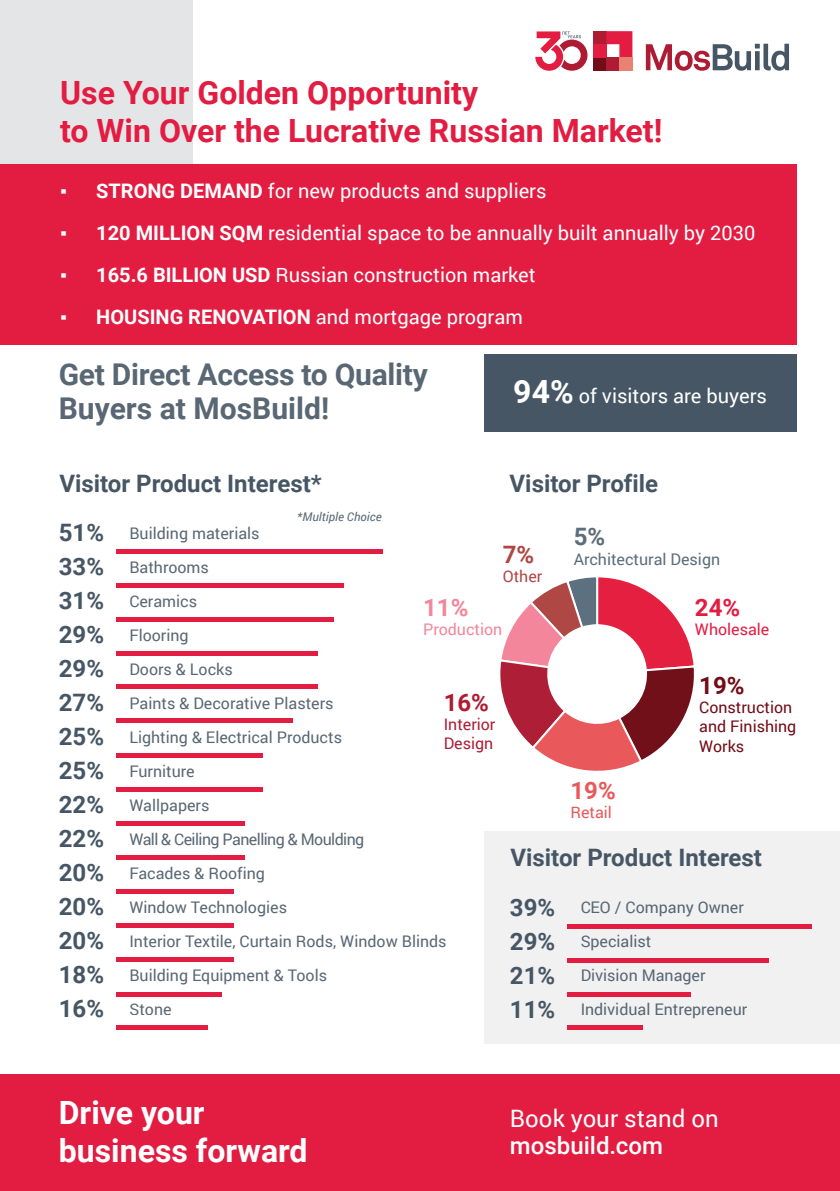
<style>
.page{position:relative;width:840px;height:1191px;background:#fff}
.page>*{position:absolute;margin:0;border:0;box-sizing:border-box;transform-origin:0 0}
.t1{font:700 32px/38.4px "Roboto";color:#e31c41}
.t2{font:700 32px/38px "Roboto";color:#fff}
.t3{font:700 30px/34px "Roboto";letter-spacing:-.01em;color:rgb(70 86 100/.9)}
.t4{font:700 24px/34px "Roboto";color:#465664;text-align:justify}
.t5{font:24px "Roboto";color:#fff}
.t6{font:500 24px "Roboto";color:#fff}
.t7{font:700 24px "Roboto";color:#e8595b}
.t8{font:700 24px "Roboto";color:#e31c41}
.t9{font:700 24px "Roboto";color:#720c16}
.t10{font:700 24px "Roboto";color:#f3869a}
.t11{font:700 24px "Roboto";color:#ae1c34}
.t12{font:700 24px "Roboto";color:#5c6c78}
.t13{font:700 24px "Roboto";color:#af4744}
.t14{font:20px "Roboto";color:#fff}
.t15{font:16px/34px "Roboto";color:#465664}
.t16{font:16px/19.2px "Roboto";color:#720c16}
.t17{font:16px "Roboto";color:#5c6c78}
.t18{font:16px/19.2px "Roboto";color:#ae1c34}
.t19{font:16px "Roboto";color:#f3869a}
.t20{font:16px "Roboto";color:#e31c41}
.t21{font:16px "Roboto";color:#e8595b}
.t22{font:16px "Roboto";color:#af4744}
.t23{font:italic 12px "Roboto";color:#465664}
.s1{font-family:"Times New Roman"}
.s2{font-weight:700}
.s3{font-weight:700;font-size:32px}
</style>
<div class="page">
<div style="left:483px;top:355px;width:313px;height:77px;background:#465664"></div>
<div style="left:0;top:0;width:193px;height:198px;background:#e3e5e7"></div>
<div style="left:0;top:1074px;width:839px;height:117px;background:#e31c41"></div>
<svg style="left:500px;top:577px;width:194px;height:194px"></svg>
<div style="left:483px;top:831px;width:356px;height:213px;background:#f1f1f2"></div>
<hr style="left:567px;top:924px;width:244px;height:4px;background:#e31c41">
<hr style="left:567px;top:958px;width:201px;height:4px;background:#e31c41">
<hr style="left:567px;top:992px;width:123px;height:4px;background:#e31c41">
<div style="left:567px;top:1025px;width:75px;height:5px;background:#e31c41"></div>
<div style="left:116px;top:549px;width:267px;height:5px;background:#e31c41"></div>
<hr style="left:116px;top:583px;width:228px;height:4px;background:#e31c41">
<hr style="left:116px;top:617px;width:217px;height:4px;background:#e31c41">
<hr style="left:116px;top:651px;width:201px;height:4px;background:#e31c41">
<hr style="left:116px;top:685px;width:201px;height:4px;background:#e31c41">
<hr style="left:116px;top:719px;width:177px;height:4px;background:#e31c41">
<hr style="left:116px;top:754px;width:146px;height:4px;background:#e31c41">
<hr style="left:116px;top:787px;width:146px;height:4px;background:#e31c41">
<hr style="left:116px;top:821px;width:129px;height:4px;background:#e31c41">
<hr style="left:116px;top:855px;width:129px;height:4px;background:#e31c41">
<hr style="left:116px;top:889px;width:118px;height:4px;background:#e31c41">
<hr style="left:116px;top:923px;width:118px;height:4px;background:#e31c41">
<hr style="left:116px;top:957px;width:118px;height:4px;background:#e31c41">
<hr style="left:116px;top:992px;width:106px;height:4px;background:#e31c41">
<div style="left:116px;top:1025px;width:92px;height:5px;background:#e31c41"></div>
<div style="left:593px;top:31px;width:13px;height:13px;background:#ae1c34"></div>
<div style="left:593px;top:57px;width:13px;height:13px;background:#720c16"></div>
<div style="left:593px;top:44px;width:13px;height:13px;background:#e31c41"></div>
<svg style="left:606px;top:31px;width:26px;height:26px"></svg>
<div style="left:606px;top:57px;width:13px;height:13px;background:#ae1c34"></div>
<div style="left:619px;top:57px;width:13px;height:13px;background:#e98273"></div>
<svg style="left:645px;top:44px;width:143px;height:27px"></svg>
<svg style="left:535px;top:31px;width:52px;height:40px"></svg>
<div style="left:0;top:164px;width:796px;height:181px;background:#e31c41"></div>
<h1 class="t1" style="left:60px;top:72px;width:603px">Use Your Golden Opportunity<br>to Win Over the Lucrative Russian Market!</h1>
<p class="t14" style="left:60px;top:176px;width:487px"><span class="s1">▪</span> <span class="s2">STRONG DEMAND</span> for new products and suppliers</p>
<p class="t14" style="left:60px;top:218px;width:696px"><span class="s1">▪</span> <span class="s2">120 MILLION SQM</span> residential space to be annually built annually by 2030</p>
<p class="t14" style="left:60px;top:260px;width:477px"><span class="s1">▪</span> <span class="s2">165.6 BILLION USD</span> Russian construction market</p>
<p class="t14" style="left:60px;top:302px;width:464px"><span class="s1">▪</span> <span class="s2">HOUSING RENOVATION</span> and mortgage program</p>
<h2 class="t3" style="left:59px;top:356px;width:370px">Get Direct Access to Quality<br>Buyers at MosBuild!</h2>
<p class="t14" style="left:513px;top:381px;width:255px"><span class="s3">94%</span> of visitors are buyers</p>
<h3 class="t4" style="left:509px;top:465px;width:150px">Visitor Profile</h3>
<h3 class="t4" style="left:59px;top:465px;width:264px">Visitor Product Interest*</h3>
<p class="t23" style="left:297px;top:508px;width:85px">*Multiple Choice</p>
<h3 class="t4" style="left:59px;top:514px;width:47px">51% 33% 31% 29% 29% 27% 25% 25% 22% 22% 20% 20% 20% 18% 16%</h3>
<p class="t15" style="left:129px;top:515px;width:318px">Building materials<br>Bathrooms<br>Ceramics<br>Flooring<br>Doors &amp; Locks<br>Paints &amp; Decorative Plasters<br>Lighting &amp; Electrical Products<br>Furniture<br>Wallpapers<br>Wall &amp; Ceiling Panelling &amp; Moulding<br>Facades &amp; Roofing<br>Window Technologies<br>Interior Textile, Сurtain Rods, Window Blinds<br>Building Equipment &amp; Tools<br>Stone</p>
<h3 class="t12" style="left:573px;top:520px;width:33px">5%</h3>
<h3 class="t13" style="left:502px;top:537px;width:33px">7%</h3>
<p class="t17" style="left:573px;top:547px;width:148px">Architectural Design</p>
<p class="t22" style="left:502px;top:565px;width:41px">Other</p>
<h3 class="t10" style="left:423px;top:590px;width:47px">11%</h3>
<p class="t19" style="left:423px;top:618px;width:81px">Production</p>
<h3 class="t8" style="left:694px;top:590px;width:47px">24%</h3>
<p class="t20" style="left:694px;top:618px;width:76px">Wholesale</p>
<h3 class="t9" style="left:698px;top:668px;width:47px">19%</h3>
<p class="t16" style="left:698px;top:697px;width:99px">Construction and Finishing<br>Works</p>
<h3 class="t11" style="left:443px;top:685px;width:47px">16%</h3>
<p class="t18" style="left:443px;top:714px;width:53px">Interior<br>Design</p>
<h3 class="t7" style="left:570px;top:773px;width:47px">19%</h3>
<p class="t21" style="left:570px;top:801px;width:43px">Retail</p>
<h3 class="t4" style="left:510px;top:839px;width:253px">Visitor Product Interest</h3>
<h3 class="t4" style="left:509px;top:889px;width:47px">39% 29% 21% 11%</h3>
<p class="t15" style="left:580px;top:890px;width:168px">CEO / Company Owner<br>Specialist<br>Division Manager<br>Individual Entrepreneur</p>
<h1 class="t2" style="left:59px;top:1092px;width:250px">Drive your business forward</h1>
<h3 class="t5" style="left:509px;top:1102px;width:210px">Book your stand on</h3>
<h3 class="t6" style="left:509px;top:1128px;width:154px">mosbuild.com</h3>
</div>
